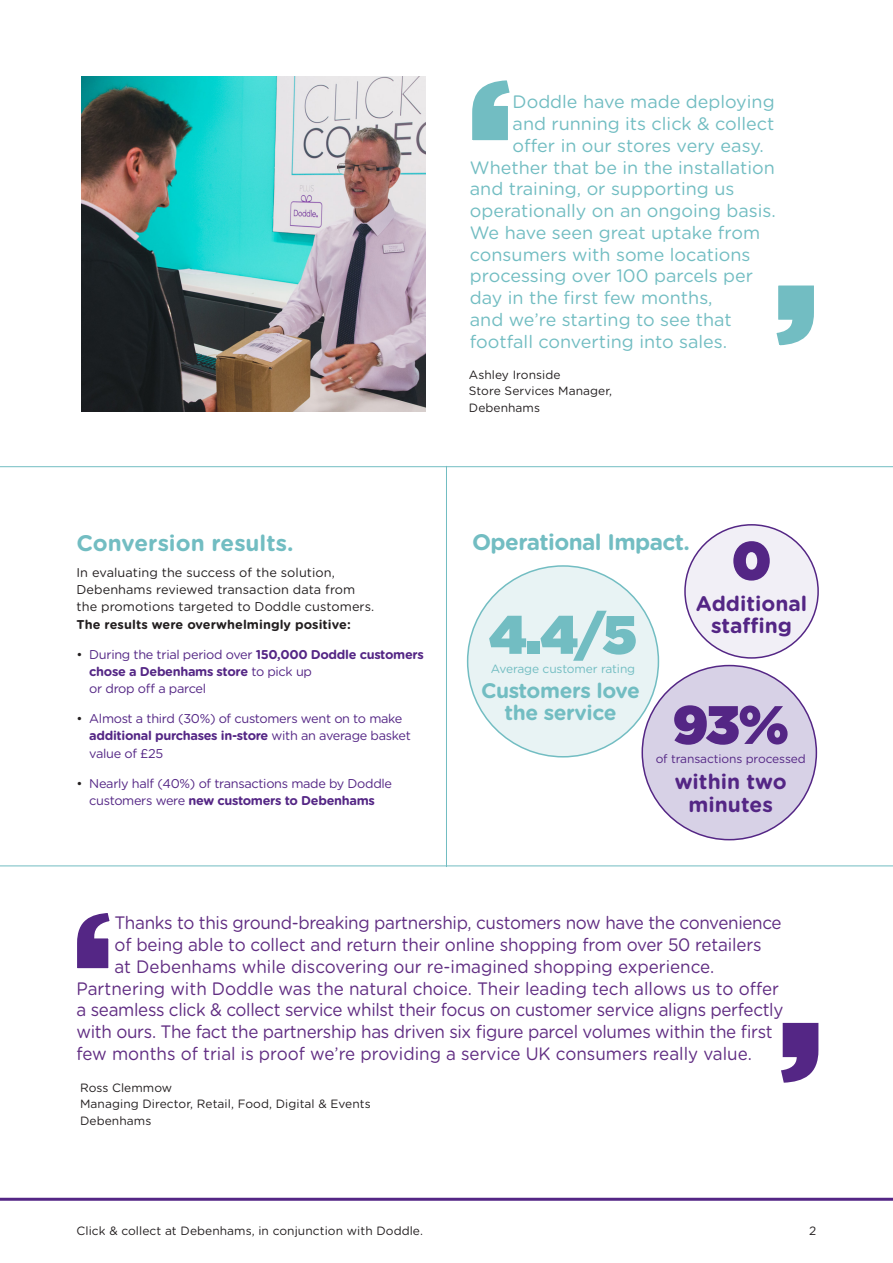
<style>
.page{position:relative;width:893px;height:1263px;background:#fff}
.page>*{position:absolute;margin:0;border:0;box-sizing:border-box;transform-origin:0 0}
.t1{font:900 54px "Gotham";color:#72bdc2}
.t2{font:900 54px "Gotham";color:#542685}
.t3{font:700 22.5px "Gotham Rounded";color:#72bdc2}
.t4{font:700 22.5px "Gotham Rounded";letter-spacing:-.02em;color:#72bdc2}
.t5{font:700 21px/22.5px "Gotham Rounded";color:#542685;text-align:center}
.t6{font:700 21px "Gotham Rounded";letter-spacing:-.02em;color:#72bdc2}
.quote{font:18px/21.8px "Gotham Rounded";color:#72bdc2;text-align:justify}
.Intro{font:18px "Gotham Rounded";letter-spacing:-.02em;color:#602c82;scale:.95 1}
.Intro-2{font:18px "Gotham Rounded";color:#602c82;scale:.95 1}
.t7{font:12.75px/17.2px "Gotham Rounded";letter-spacing:-.025em;color:#542685}
.t8{font:12.75px/17.2px "Gotham Rounded";letter-spacing:.005em;color:#231f20}
.t9{font:12px "Gotham Rounded";letter-spacing:.005em;color:#231f20}
.t10{font:12px "Gotham Rounded";letter-spacing:-.01em;color:#542685}
.t11{font:12px "Gotham Rounded";letter-spacing:-.01em;color:#72bdc2}
.s1{font-weight:700}
.s2{color:#231f20}
</style>
<div class="page">
<hr style="left:0;top:1198px;width:893px;height:3px;background:#542685">
<svg style="left:77px;top:913px;width:33px;height:56px"></svg>
<svg style="left:781px;top:1023px;width:37px;height:60px"></svg>
<hr style="left:0;top:466px;width:893px;height:1px;background:#72bdc2">
<hr style="left:0;top:865px;width:893px;height:1px;background:#72bdc2">
<svg style="left:776px;top:285px;width:38px;height:61px"></svg>
<img style="left:82px;top:77px;width:343px;height:335px">
<div style="left:468px;top:566px;width:190px;height:191px;background:#e8f3f4;border-radius:50%"></div>
<div style="left:685px;top:525px;width:133px;height:133px;background:#f1eff6;border-radius:50%"></div>
<svg style="left:472px;top:80px;width:38px;height:61px"></svg>
<hr style="left:446px;top:466px;width:1px;height:401px;background:#72bdc2">
<div style="left:642px;top:665px;width:174px;height:175px;background:#d7d1e6;border-radius:50%"></div>
<p class="quote" style="left:513px;top:90px;width:264px">Doddle have made deploying and running its click &amp; collect offer in our stores very easy.</p>
<p class="quote" style="left:470px;top:156px;width:307px;text-align:left">Whether that be in the installation and training, or supporting us operationally on an ongoing basis.<br>We have seen great uptake from consumers with some locations processing over 100 parcels per day in the first few months,<br>and we’re starting to see that footfall converting into sales.</p>
<p class="t9" style="left:469px;top:366px;width:93px">Ashley Ironside</p>
<p class="t9" style="left:469px;top:383px;width:145px">Store Services Manager,</p>
<p class="t9" style="left:469px;top:399px;width:73px">Debenhams</p>
<p class="t3" style="left:77px;top:527px;width:218px">Conversion results.</p>
<p class="t8" style="left:77px;top:563px;width:299px">In evaluating the success of the solution, Debenhams reviewed transaction data from the promotions targeted to Doddle customers.<br><span class="s1">The results were overwhelmingly positive:</span></p>
<p class="t7" style="left:89px;top:645px;width:336px;text-indent:-13px"><span class="s2">•</span> During the trial period over <span class="s1">150,000 Doddle customers chose a Debenhams store</span> to pick up<br>or drop off a parcel</p>
<p class="t7" style="left:89px;top:709px;width:323px;text-indent:-13px"><span class="s2">•</span> Almost a third (30%) of customers went on to make <span class="s1">additional purchases in-store</span> with an average basket value of £25</p>
<p class="t7" style="left:77px;top:774px;width:317px;text-align:center"><span class="s2">•</span> Nearly half (40%) of transactions made by Doddle customers were <span class="s1">new customers to Debenhams</span></p>
<p class="t4" style="left:472px;top:526px;width:220px">Operational Impact.</p>
<h3 class="t2" style="left:732px;top:529px;width:41px">0</h3>
<h3 class="t5" style="left:696px;top:591px;width:113px">Additional</h3>
<h3 class="t5" style="left:711px;top:614px;width:83px">staffing</h3>
<h3 class="t1" style="left:489px;top:603px;width:149px">4.4/5</h3>
<h3 class="t11" style="left:491px;top:661px;width:146px">Average customer rating</h3>
<h3 class="t6" style="left:481px;top:675px;width:160px">Customers love</h3>
<h3 class="t6" style="left:504px;top:697px;width:114px">the service</h3>
<h3 class="t2" style="left:672px;top:694px;width:118px">93%</h3>
<h3 class="t5" style="left:675px;top:770px;width:113px">within two minutes</h3>
<h3 class="t10" style="left:656px;top:751px;width:152px">of transactions processed</h3>
<p class="Intro" style="left:115px;top:910px;width:704px">Thanks to this ground-breaking partnership, customers now have the convenience</p>
<p class="Intro" style="left:115px;top:932px;width:683px">of being able to collect and return their online shopping from over 50 retailers</p>
<p class="Intro-2" style="left:115px;top:954px;width:633px">at Debenhams while discovering our re-imagined shopping experience.</p>
<p class="Intro-2" style="left:77px;top:976px;width:741px">Partnering with Doddle was the natural choice. Their leading tech allows us to offer</p>
<p class="Intro" style="left:77px;top:997px;width:746px">a seamless click &amp; collect service whilst their focus on customer service aligns perfectly</p>
<p class="Intro" style="left:77px;top:1019px;width:734px">with ours. The fact the partnership has driven six figure parcel volumes within the first</p>
<p class="Intro-2" style="left:77px;top:1041px;width:712px">few months of trial is proof we’re providing a service UK consumers really value.</p>
<p class="t9" style="left:80px;top:1079px;width:94px">Ross Clemmow</p>
<p class="t9" style="left:80px;top:1096px;width:292px">Managing Director, Retail, Food, Digital &amp; Events</p>
<p class="t9" style="left:80px;top:1112px;width:73px">Debenhams</p>
<p class="t9" style="left:77px;top:1222px;width:348px">Click &amp; collect at Debenhams, in conjunction with Doddle.</p>
<p class="t9" style="left:809px;top:1222px;width:9px">2</p>
</div>
